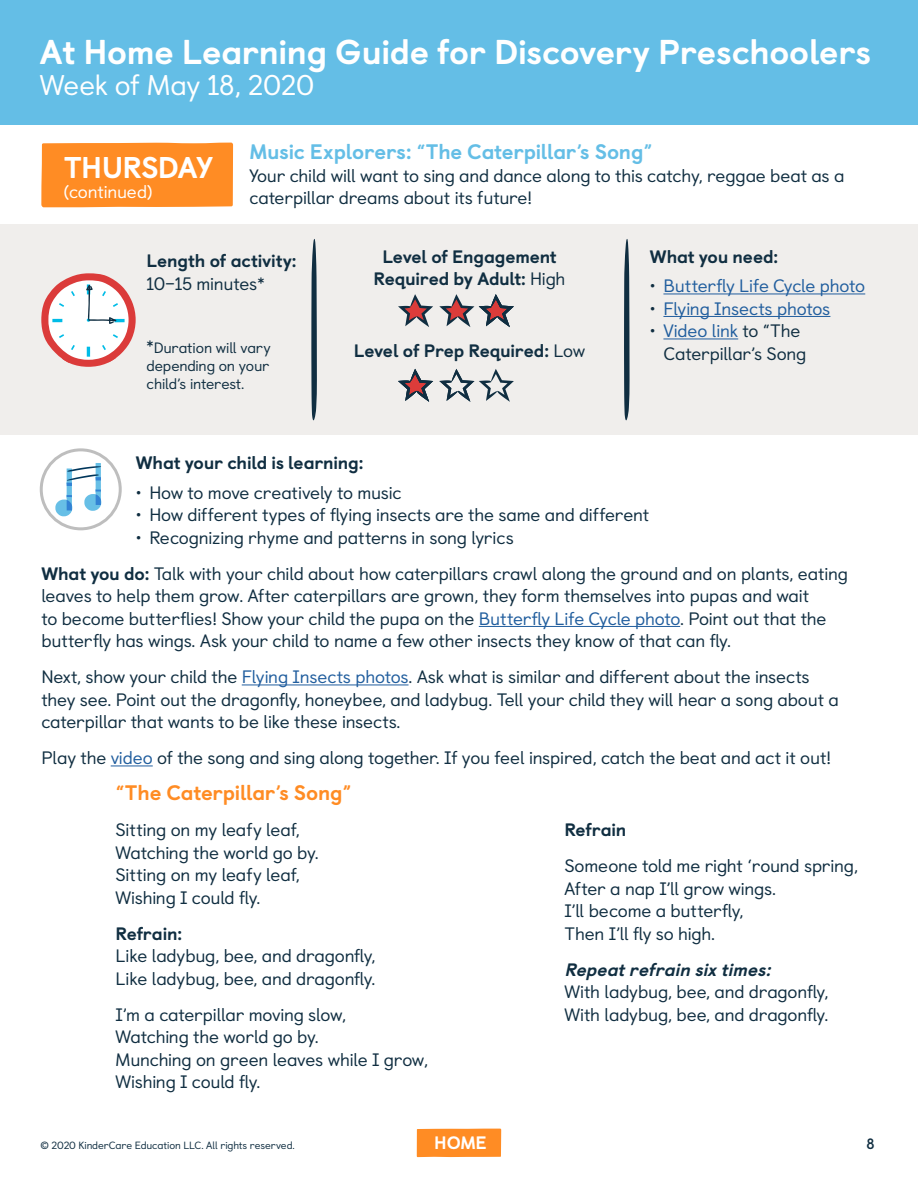
<style>
.page{position:relative;width:918px;height:1188px;background:#fff}
.page>*{position:absolute;margin:0;border:0;box-sizing:border-box;transform-origin:0 0}
.t1{font:800 34.5px "Castledown";letter-spacing:-.01em;color:#fff}
.t2{font:800 30px "Castledown";letter-spacing:-.025em;color:#fff}
.t3{font:28.5px "Castledown";letter-spacing:-.015em;color:#fff}
.t4{font:800 21px "Castledown";letter-spacing:-.01em;color:#64bee6}
.t5{font:800 21px "Castledown";letter-spacing:-.015em;color:#ff8c24}
.t6{font:18px/22.5px "Castledown";letter-spacing:-.015em;color:#102e41}
.t7{font:800 18px/22.5px "Castledown";letter-spacing:-.015em;color:#102e41;text-align:center}
.t8{font:18px "Castledown";letter-spacing:-.015em;color:#215e9e}
.t9{font:italic 800 18px "Castledown";color:#102e41}
.t10{font:18px "Castledown";letter-spacing:-.01em;color:#fff}
.t11{font:800 18px "Castledown";color:#fff}
.t12{font:15px/18px "Castledown";letter-spacing:-.015em;color:#102e41;text-align:justify}
.t13{font:700 15px "Castledown";color:#102e41}
.t14{font:10.5px "Castledown";letter-spacing:-.01em;color:#102e41}
.s1{font-size:18px}
.s2{font-weight:400}
.s3{color:#102e41}
.s4{color:#215e9e}
.s5{font-weight:800}
</style>
<div class="page">
<div style="left:417px;top:1129px;width:84px;height:28px;background:#ff8c24"></div>
<div style="left:0;top:0;width:918px;height:125px;background:#64bee6"></div>
<hr style="left:479px;top:626px;width:201px;height:1px;background:#215e9e">
<hr style="left:242px;top:685px;width:167px;height:1px;background:#215e9e">
<hr style="left:111px;top:766px;width:42px;height:1px;background:#215e9e">
<div style="left:41px;top:143px;width:192px;height:64px;background:#ff8c24"></div>
<div style="left:1px;top:225px;width:917px;height:210px;background:#f0eeec"></div>
<hr style="left:663px;top:294px;width:202px;height:1px;background:#215e9e">
<hr style="left:663px;top:316px;width:167px;height:1px;background:#215e9e">
<hr style="left:663px;top:339px;width:75px;height:1px;background:#215e9e">
<svg style="left:311px;top:239px;width:6px;height:182px"></svg>
<svg style="left:624px;top:239px;width:6px;height:182px"></svg>
<svg style="left:398px;top:294px;width:35px;height:33px"></svg>
<svg style="left:398px;top:369px;width:35px;height:33px"></svg>
<svg style="left:439px;top:369px;width:75px;height:33px"></svg>
<svg style="left:439px;top:294px;width:75px;height:33px"></svg>
<svg style="left:41px;top:273px;width:95px;height:94px"></svg>
<svg style="left:55px;top:463px;width:46px;height:53px"></svg>
<div style="left:40px;top:448px;width:82px;height:82px;border:3px solid #bebebe;border-radius:50%"></div>
<h1 class="t1" style="left:40px;top:24px;width:833px">At Home Learning Guide for Discovery Preschoolers</h1>
<h3 class="t3" style="left:40px;top:63px;width:276px">Week of May 18, 2020</h3>
<h2 class="t2" style="left:64px;top:143px;width:151px">THURSDAY</h2>
<p class="t10" style="left:64px;top:177px;width:90px">(continued)</p>
<p class="t4" style="left:249px;top:135px;width:405px">Music Explorers: “The Caterpillar’s Song”</p>
<p class="t6" style="left:249px;top:163px;width:597px">Your child will want to sing and dance along to this catchy, reggae beat as a caterpillar dreams about its future!</p>
<p class="t7" style="left:147px;top:248px;width:152px">Length of activity:</p>
<p class="t6" style="left:147px;top:271px;width:119px">10–15 minutes*</p>
<p class="t12" style="left:147px;top:337px;width:126px"><span class="s1">*</span>Duration will vary depending on your child’s interest.</p>
<p class="t7" style="left:374px;top:244px;width:194px">Level of Engagement<br>Required by Adult: <span class="s2">High</span></p>
<p class="t7" style="left:354px;top:338px;width:233px">Level of Prep Required: <span class="s2">Low</span></p>
<p class="t7" style="left:650px;top:244px;width:130px">What you need:</p>
<p class="t8" style="left:650px;top:272px;width:217px"><span class="s3">•</span> Butterfly Life Cycle photo</p>
<p class="t8" style="left:650px;top:294px;width:182px"><span class="s3">•</span> Flying Insects photos</p>
<p class="t6" style="left:663px;top:318px;width:144px;text-indent:-14px">• <span class="s4">Video link</span> to “The<br>Caterpillar’s Song</p>
<p class="t7" style="left:136px;top:450px;width:229px">What your child is learning:</p>
<p class="t6" style="left:136px;top:480px;width:268px">• How to move creatively to music</p>
<p class="t6" style="left:136px;top:502px;width:515px">• How different types of flying insects are the same and different</p>
<p class="t6" style="left:41px;top:518px;width:808px;line-height:36px;text-indent:94px">• Recognizing rhyme and patterns in song lyrics<br><span class="s5">What you do:</span> Talk with your child about how caterpillars crawl along the ground and on plants, eating</p>
<p class="t6" style="left:41px;top:583px;width:787px">leaves to help them grow. After caterpillars are grown, they form themselves into pupas and wait to become butterflies! Show your child the pupa on the <span class="s4">Butterfly Life Cycle photo</span>. Point out that the butterfly has wings. Ask your child to name a few other insects they know of that can fly.</p>
<p class="t6" style="left:41px;top:664px;width:799px">Next, show your child the <span class="s4">Flying Insects photos</span>. Ask what is similar and different about the insects they see. Point out the dragonfly, honeybee, and ladybug. Tell your child they will hear a song about a caterpillar that wants to be like these insects.</p>
<p class="t6" style="left:41px;top:745px;width:791px">Play the <span class="s4">video</span> of the song and sing along together. If you feel inspired, catch the beat and act it out!</p>
<p class="t5" style="left:116px;top:776px;width:238px">“The Caterpillar’s Song”</p>
<p class="t6" style="left:116px;top:817px;width:205px">Sitting on my leafy leaf,<br>Watching the world go by.<br>Sitting on my leafy leaf,<br>Wishing I could fly.</p>
<p class="t7" style="left:116px;top:921px;width:68px">Refrain:</p>
<p class="t6" style="left:116px;top:943px;width:261px">Like ladybug, bee, and dragonfly,<br>Like ladybug, bee, and dragonfly.</p>
<p class="t6" style="left:116px;top:1002px;width:314px">I’m a caterpillar moving slow,<br>Watching the world go by.<br>Munching on green leaves while I grow,<br>Wishing I could fly.</p>
<p class="t7" style="left:564px;top:817px;width:64px">Refrain</p>
<p class="t6" style="left:564px;top:853px;width:295px">Someone told me right ‘round spring,<br>After a nap I’ll grow wings.<br>I’ll become a butterfly,<br>Then I’ll fly so high.</p>
<p class="t9" style="left:564px;top:955px;width:213px">Repeatrefrain sixtimes:</p>
<p class="t6" style="left:564px;top:979px;width:265px">With ladybug, bee, and dragonfly,<br>With ladybug, bee, and dragonfly.</p>
<p class="t14" style="left:40px;top:1137px;width:256px">© 2020 KinderCare Education LLC. All rights reserved.</p>
<p class="t11" style="left:434px;top:1128px;width:54px">HOME</p>
<p class="t13" style="left:866px;top:1132px;width:10px">8</p>
</div>
